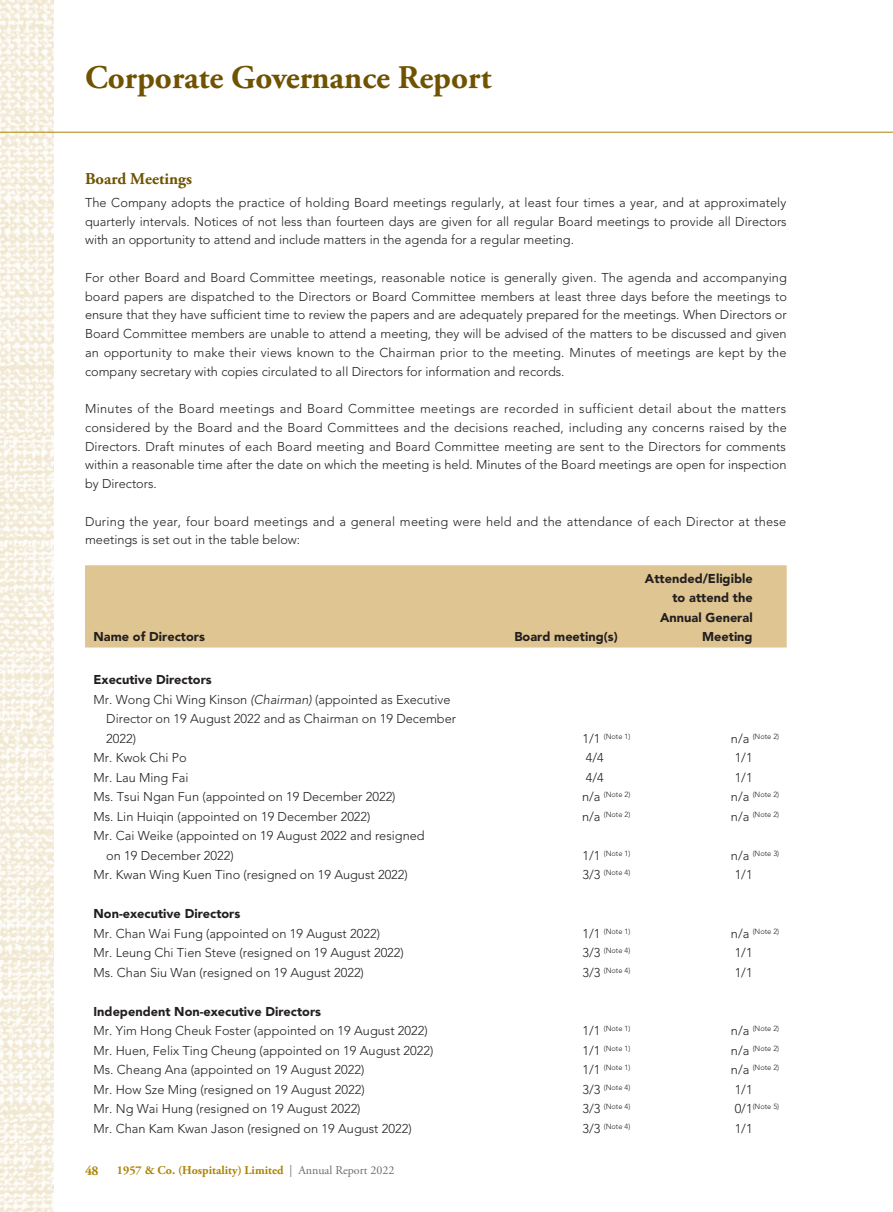
<style>
.page{position:relative;width:893px;height:1212px;background:#fff}
.page>*{position:absolute;margin:0;border:0;box-sizing:border-box;transform-origin:0 0}
.t1{font:700 33px "Adobe Garamond Pro";color:#6f5300}
._02_H2{font:700 16.5px "Adobe Garamond Pro";color:#6f5300}
.t2{font:700 13.5px "Adobe Garamond Pro";color:#ad8504}
._00_txt{font:300 12.75px/18.8px "Avenir LT Std";color:#231f20;text-align:justify}
._50_Table_txt{font:300 12.75px "Avenir LT Std";color:#231f20}
._50_Table_txt-2{font:900 12.75px "Avenir LT Std";color:#231f20}
.t3{font:700 12px "Adobe Garamond Pro";color:#ad8504}
._50_Table_txt-3{font:300 7.5px "Avenir LT Std";color:#231f20}
.s1{font-style:italic}
.s2{font-size:12.75px}
.s3{font-weight:400;color:#6c6d70}
</style>
<div class="page">
<img style="left:0;top:0;width:53px;height:1212px">
<hr style="left:0;top:132px;width:893px;height:1px;background:#ad8504">
<div style="left:85px;top:565px;width:702px;height:82px;background:#dec591"></div>
<h1 class="t1" style="left:85px;top:58px;width:408px">Corporate Governance Report</h1>
<p class="_02_H2" style="left:85px;top:169px;width:109px">Board Meetings</p>
<p class="_00_txt" style="left:85px;top:193px;width:703px">The Company adopts the practice of holding Board meetings regularly, at least four times a year, and at approximately quarterly intervals. Notices of not less than fourteen days are given for all regular Board meetings to provide all Directors with an opportunity to attend and include matters in the agenda for a regular meeting.</p>
<p class="_00_txt" style="left:85px;top:268px;width:703px">For other Board and Board Committee meetings, reasonable notice is generally given. The agenda and accompanying board papers are dispatched to the Directors or Board Committee members at least three days before the meetings to ensure that they have sufficient time to review the papers and are adequately prepared for the meetings. When Directors or Board Committee members are unable to attend a meeting, they will be advised of the matters to be discussed and given an opportunity to make their views known to the Chairman prior to the meeting. Minutes of meetings are kept by the company secretary with copies circulated to all Directors for information and records.</p>
<p class="_00_txt" style="left:85px;top:399px;width:703px">Minutes of the Board meetings and Board Committee meetings are recorded in sufficient detail about the matters considered by the Board and the Board Committees and the decisions reached, including any concerns raised by the Directors. Draft minutes of each Board meeting and Board Committee meeting are sent to the Directors for comments within a reasonable time after the date on which the meeting is held. Minutes of the Board meetings are open for inspection by Directors.</p>
<p class="_00_txt" style="left:85px;top:512px;width:703px">During the year, four board meetings and a general meeting were held and the attendance of each Director at these meetings is set out in the table below:</p>
<p class="_50_Table_txt-2" style="left:94px;top:629px;width:113px">Name of Directors</p>
<p class="_50_Table_txt-2" style="left:514px;top:629px;width:105px">Board meeting(s)</p>
<p class="_50_Table_txt-2" style="left:645px;top:570px;width:109px">Attended/Eligible</p>
<p class="_50_Table_txt-2" style="left:672px;top:590px;width:82px">to attend the</p>
<p class="_50_Table_txt-2" style="left:660px;top:609px;width:94px">Annual General</p>
<p class="_50_Table_txt-2" style="left:702px;top:629px;width:52px">Meeting</p>
<p class="_50_Table_txt-2" style="left:94px;top:672px;width:120px">Executive Directors</p>
<p class="_50_Table_txt" style="left:94px;top:692px;width:358px">Mr. Wong Chi Wing Kinson <span class="s1">(Chairman)</span> (appointed as Executive</p>
<p class="_50_Table_txt" style="left:106px;top:711px;width:351px">Director on 19 August 2022 and as Chairman on 19 December</p>
<p class="_50_Table_txt" style="left:106px;top:731px;width:31px">2022)</p>
<p class="_50_Table_txt-3" style="left:582px;top:732px;width:49px"><span class="s2">1/1</span> (Note 1)</p>
<p class="_50_Table_txt-3" style="left:731px;top:732px;width:50px"><span class="s2">n/a</span> (Note 2)</p>
<p class="_50_Table_txt" style="left:94px;top:750px;width:95px">Mr. Kwok Chi Po</p>
<p class="_50_Table_txt" style="left:586px;top:750px;width:19px">4/4</p>
<p class="_50_Table_txt" style="left:735px;top:750px;width:19px">1/1</p>
<p class="_50_Table_txt" style="left:94px;top:770px;width:96px">Mr. Lau Ming Fai</p>
<p class="_50_Table_txt" style="left:586px;top:770px;width:19px">4/4</p>
<p class="_50_Table_txt" style="left:735px;top:770px;width:19px">1/1</p>
<p class="_50_Table_txt" style="left:94px;top:789px;width:304px">Ms. Tsui Ngan Fun (appointed on 19 December 2022)</p>
<p class="_50_Table_txt-3" style="left:582px;top:790px;width:50px"><span class="s2">n/a</span> (Note 2)</p>
<p class="_50_Table_txt-3" style="left:731px;top:790px;width:50px"><span class="s2">n/a</span> (Note 2)</p>
<p class="_50_Table_txt" style="left:94px;top:809px;width:278px">Ms. Lin Huiqin (appointed on 19 December 2022)</p>
<p class="_50_Table_txt-3" style="left:582px;top:810px;width:50px"><span class="s2">n/a</span> (Note 2)</p>
<p class="_50_Table_txt-3" style="left:731px;top:810px;width:50px"><span class="s2">n/a</span> (Note 2)</p>
<p class="_50_Table_txt" style="left:94px;top:828px;width:333px">Mr. Cai Weike (appointed on 19 August 2022 and resigned</p>
<p class="_50_Table_txt" style="left:106px;top:848px;width:129px">on 19 December 2022)</p>
<p class="_50_Table_txt-3" style="left:582px;top:849px;width:49px"><span class="s2">1/1</span> (Note 1)</p>
<p class="_50_Table_txt-3" style="left:731px;top:849px;width:50px"><span class="s2">n/a</span> (Note 3)</p>
<p class="_50_Table_txt" style="left:94px;top:867px;width:316px">Mr. Kwan Wing Kuen Tino (resigned on 19 August 2022)</p>
<p class="_50_Table_txt-3" style="left:582px;top:868px;width:49px"><span class="s2">3/3</span> (Note 4)</p>
<p class="_50_Table_txt" style="left:735px;top:867px;width:19px">1/1</p>
<p class="_50_Table_txt-2" style="left:94px;top:906px;width:148px">Non-executive Directors</p>
<p class="_50_Table_txt" style="left:94px;top:926px;width:288px">Mr. Chan Wai Fung (appointed on 19 August 2022)</p>
<p class="_50_Table_txt-3" style="left:582px;top:927px;width:49px"><span class="s2">1/1</span> (Note 1)</p>
<p class="_50_Table_txt-3" style="left:731px;top:927px;width:50px"><span class="s2">n/a</span> (Note 2)</p>
<p class="_50_Table_txt" style="left:94px;top:945px;width:312px">Mr. Leung Chi Tien Steve (resigned on 19 August 2022)</p>
<p class="_50_Table_txt-3" style="left:582px;top:946px;width:49px"><span class="s2">3/3</span> (Note 4)</p>
<p class="_50_Table_txt" style="left:735px;top:945px;width:19px">1/1</p>
<p class="_50_Table_txt" style="left:94px;top:965px;width:272px">Ms. Chan Siu Wan (resigned on 19 August 2022)</p>
<p class="_50_Table_txt-3" style="left:582px;top:966px;width:49px"><span class="s2">3/3</span> (Note 4)</p>
<p class="_50_Table_txt" style="left:735px;top:965px;width:19px">1/1</p>
<p class="_50_Table_txt-2" style="left:94px;top:1004px;width:229px">Independent Non-executive Directors</p>
<p class="_50_Table_txt" style="left:94px;top:1023px;width:336px">Mr. Yim Hong Cheuk Foster (appointed on 19 August 2022)</p>
<p class="_50_Table_txt-3" style="left:582px;top:1024px;width:49px"><span class="s2">1/1</span> (Note 1)</p>
<p class="_50_Table_txt-3" style="left:731px;top:1024px;width:50px"><span class="s2">n/a</span> (Note 2)</p>
<p class="_50_Table_txt" style="left:94px;top:1043px;width:341px">Mr. Huen, Felix Ting Cheung (appointed on 19 August 2022)</p>
<p class="_50_Table_txt-3" style="left:582px;top:1044px;width:49px"><span class="s2">1/1</span> (Note 1)</p>
<p class="_50_Table_txt-3" style="left:731px;top:1044px;width:50px"><span class="s2">n/a</span> (Note 2)</p>
<p class="_50_Table_txt" style="left:94px;top:1062px;width:272px">Ms. Cheang Ana (appointed on 19 August 2022)</p>
<p class="_50_Table_txt-3" style="left:582px;top:1063px;width:49px"><span class="s2">1/1</span> (Note 1)</p>
<p class="_50_Table_txt-3" style="left:731px;top:1063px;width:50px"><span class="s2">n/a</span> (Note 2)</p>
<p class="_50_Table_txt" style="left:94px;top:1082px;width:273px">Mr. How Sze Ming (resigned on 19 August 2022)</p>
<p class="_50_Table_txt-3" style="left:582px;top:1083px;width:49px"><span class="s2">3/3</span> (Note 4)</p>
<p class="_50_Table_txt" style="left:735px;top:1082px;width:19px">1/1</p>
<p class="_50_Table_txt" style="left:94px;top:1101px;width:269px">Mr. Ng Wai Hung (resigned on 19 August 2022)</p>
<p class="_50_Table_txt-3" style="left:582px;top:1102px;width:49px"><span class="s2">3/3</span> (Note 4)</p>
<p class="_50_Table_txt-3" style="left:735px;top:1102px;width:46px"><span class="s2">0/1</span>(Note 5)</p>
<p class="_50_Table_txt" style="left:94px;top:1121px;width:320px">Mr. Chan Kam Kwan Jason (resigned on 19 August 2022)</p>
<p class="_50_Table_txt-3" style="left:582px;top:1122px;width:49px"><span class="s2">3/3</span> (Note 4)</p>
<p class="_50_Table_txt" style="left:735px;top:1121px;width:19px">1/1</p>
<p class="t2" style="left:85px;top:1163px;width:15px">48</p>
<p class="t3" style="left:117px;top:1163px;width:279px">1957 &amp; Co. (Hospitality) Limited <span class="s3">| Annual Report 2022</span></p>
</div>
